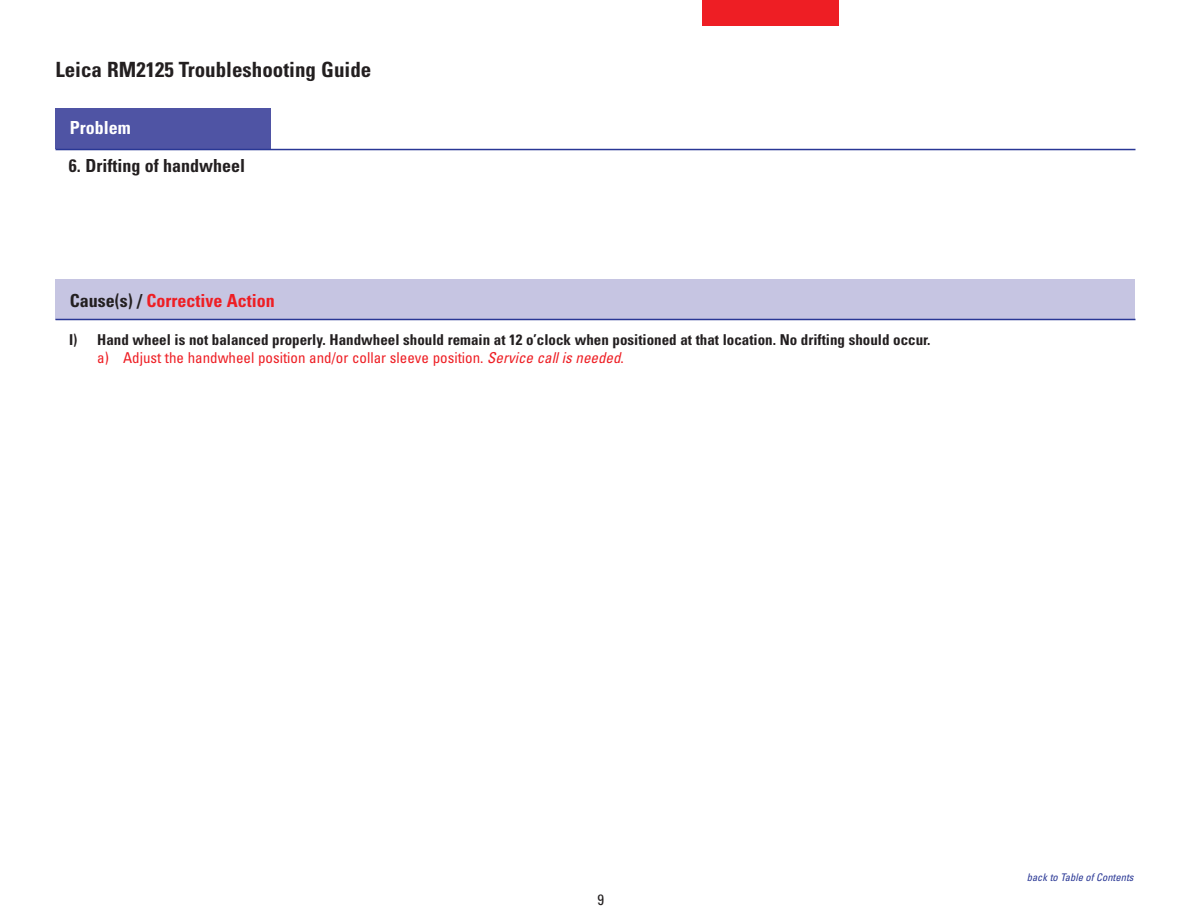
<style>
.page{position:relative;width:1188px;height:918px;background:#fff}
.page>*{position:absolute;margin:0;border:0;box-sizing:border-box;transform-origin:0 0}
.t1{font:700 condensed 21px "Univers";color:#231f20}
.t2{font:700 condensed 18px "Univers";color:#ee1e24}
.t3{font:700 condensed 18px "Univers";color:#231f20}
.t4{font:700 condensed 18px "Univers";color:#fff}
.t5{font:700 condensed 15px/18px "Univers";color:#231f20}
.t6{font:condensed 15px "Univers";color:#231f20}
.t7{font:italic condensed 10.5px "Univers";color:#293795}
.s1{color:#231f20}
.s2{font-weight:400;color:#ee1e24}
.s3{font-weight:400;font-style:italic;color:#ee1e24}
</style>
<div class="page">
<div style="left:56px;top:108px;width:216px;height:40px;background:#4f54a4"></div>
<div style="left:56px;top:280px;width:1080px;height:40px;background:#c6c5e2"></div>
<hr style="left:56px;top:319px;width:1080px;height:1px;background:#293795">
<div style="left:702px;top:0;width:136px;height:26px;background:#ee1e24"></div>
<hr style="left:56px;top:149px;width:1080px;height:1px;background:#293795">
<h1 class="t1" style="left:56px;top:61px;width:317px">Leica RM2125 Troubleshooting Guide</h1>
<p class="t4" style="left:70px;top:121px;width:63px">Problem</p>
<p class="t3" style="left:69px;top:159px;width:178px">6. Drifting of handwheel</p>
<p class="t2" style="left:70px;top:294px;width:207px"><span class="s1">Cause(s) /</span> Corrective Action</p>
<p class="t5" style="left:97px;top:331px;width:835px;text-indent:-28px">I) Hand wheel is not balanced properly. Handwheel should remain at 12 o’clock when positioned at that location. No drifting should occur. <span class="s2">a) Adjust the handwheel position and/or collar sleeve position.</span> <span class="s3">Service call is needed</span><span class="s2">.</span></p>
<p class="t6" style="left:597px;top:894px;width:8px">9</p>
<p class="t7" style="left:1027px;top:873px;width:108px">back to Table of Contents</p>
</div>
